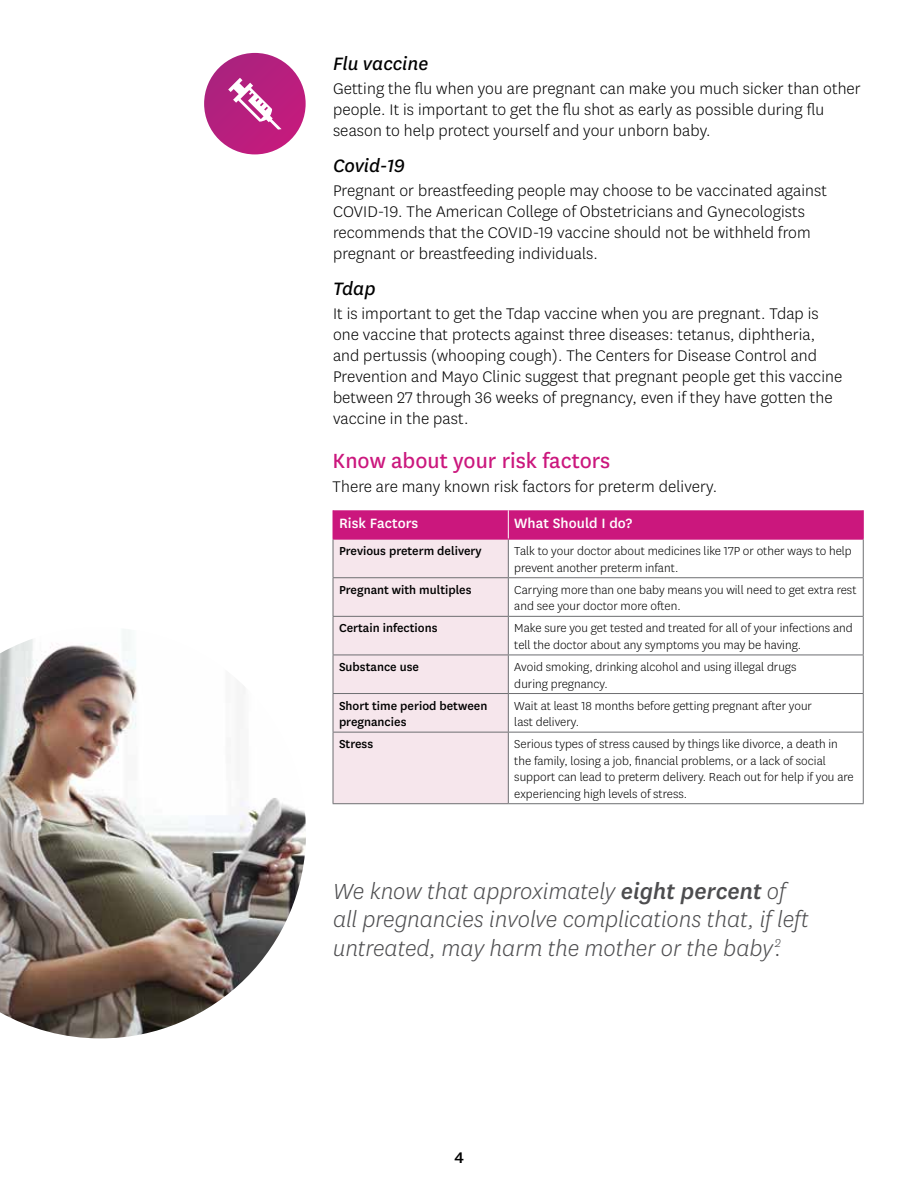
<style>
.page{position:relative;width:918px;height:1188px;background:#fff}
.page>*{position:absolute;margin:0;border:0;box-sizing:border-box;transform-origin:0 0}
.t1{font:italic 300 25.5px/28.5px "Centene Sans";color:#4d4d4f}
.t2{font:24px "Centene Sans";color:#cb177d}
.t3{font:italic 21px "Centene Sans";color:#000}
.t4{font:300 18px/21px "Centene Sans";letter-spacing:.005em;color:#000}
.t5{font:500 18px "Centene Sans";color:#000}
.t6{font:500 15.75px "Centene Sans";letter-spacing:.005em;color:#fff}
.t7{font:300 13.5px/16.5px "Centene Sans";color:#000}
.t8{font:500 13.5px/16.5px "Centene Sans";color:#000}
.s1{font-weight:500}
</style>
<div class="page">
<div style="left:204px;top:53px;width:102px;height:101px;background:linear-gradient(to right,#ae207d,#c22281);border-radius:51px"></div>
<svg style="left:228px;top:78px;width:54px;height:52px"></svg>
<div style="left:334px;top:540px;width:174px;height:263px;background:#f6e6ec"></div>
<hr style="left:333px;top:539px;width:175px;height:1px;background:#cb177d">
<hr style="left:508px;top:539px;width:356px;height:1px;background:#cb177d">
<hr style="left:333px;top:540px;width:1px;height:37px;background:#6d6e71">
<hr style="left:508px;top:540px;width:1px;height:37px;background:#6d6e71">
<hr style="left:333px;top:578px;width:1px;height:38px;background:#6d6e71">
<hr style="left:508px;top:578px;width:1px;height:38px;background:#6d6e71">
<hr style="left:333px;top:617px;width:1px;height:38px;background:#6d6e71">
<hr style="left:508px;top:617px;width:1px;height:38px;background:#6d6e71">
<hr style="left:333px;top:655px;width:1px;height:38px;background:#6d6e71">
<hr style="left:508px;top:655px;width:1px;height:38px;background:#6d6e71">
<hr style="left:333px;top:694px;width:1px;height:38px;background:#6d6e71">
<hr style="left:508px;top:694px;width:1px;height:38px;background:#6d6e71">
<hr style="left:333px;top:733px;width:1px;height:70px;background:#6d6e71">
<hr style="left:508px;top:733px;width:1px;height:70px;background:#6d6e71">
<hr style="left:863px;top:540px;width:1px;height:37px;background:#6d6e71">
<hr style="left:863px;top:578px;width:1px;height:38px;background:#6d6e71">
<hr style="left:863px;top:617px;width:1px;height:38px;background:#6d6e71">
<hr style="left:863px;top:655px;width:1px;height:38px;background:#6d6e71">
<hr style="left:863px;top:694px;width:1px;height:38px;background:#6d6e71">
<hr style="left:863px;top:733px;width:1px;height:70px;background:#6d6e71">
<hr style="left:333px;top:577px;width:175px;height:1px;background:#6d6e71">
<hr style="left:508px;top:577px;width:356px;height:1px;background:#6d6e71">
<hr style="left:333px;top:616px;width:175px;height:1px;background:#6d6e71">
<hr style="left:508px;top:616px;width:356px;height:1px;background:#6d6e71">
<hr style="left:333px;top:655px;width:175px;height:1px;background:#6d6e71">
<hr style="left:508px;top:655px;width:356px;height:1px;background:#6d6e71">
<hr style="left:333px;top:693px;width:175px;height:1px;background:#6d6e71">
<hr style="left:508px;top:693px;width:356px;height:1px;background:#6d6e71">
<hr style="left:333px;top:732px;width:175px;height:1px;background:#6d6e71">
<hr style="left:508px;top:732px;width:356px;height:1px;background:#6d6e71">
<hr style="left:333px;top:803px;width:175px;height:1px;background:#6d6e71">
<hr style="left:508px;top:803px;width:356px;height:1px;background:#6d6e71">
<div style="left:333px;top:510px;width:531px;height:29px;background:#cb177d"></div>
<img style="left:0;top:629px;width:306px;height:409px">
<h4 class="t3" style="left:333px;top:50px;width:97px">Flu vaccine</h4>
<p class="t4" style="left:333px;top:77px;width:529px">Getting the flu when you are pregnant can make you much sicker than other people. It is important to get the flu shot as early as possible during flu season to help protect yourself and your unborn baby.</p>
<h4 class="t3" style="left:333px;top:152px;width:74px">Covid-19</h4>
<p class="t4" style="left:333px;top:179px;width:496px">Pregnant or breastfeeding people may choose to be vaccinated against COVID-19. The American College of Obstetricians and Gynecologists recommends that the COVID-19 vaccine should not be withheld from pregnant or breastfeeding individuals.</p>
<h4 class="t3" style="left:333px;top:275px;width:44px">Tdap</h4>
<p class="t4" style="left:333px;top:302px;width:511px">It is important to get the Tdap vaccine when you are pregnant. Tdap is one vaccine that protects against three diseases: tetanus, diphtheria, and pertussis (whooping cough). The Centers for Disease Control and Prevention and Mayo Clinic suggest that pregnant people get this vaccine between 27 through 36 weeks of pregnancy, even if they have gotten the vaccine in the past.</p>
<h3 class="t2" style="left:333px;top:445px;width:279px">Know about your risk factors</h3>
<p class="t4" style="left:333px;top:476px;width:386px">There are many known risk factors for preterm delivery.</p>
<p class="t6" style="left:339px;top:513px;width:81px">Risk Factors</p>
<p class="t6" style="left:514px;top:513px;width:119px">What Should I do?</p>
<p class="t8" style="left:339px;top:542px;width:144px">Previous preterm delivery</p>
<p class="t7" style="left:514px;top:542px;width:339px">Talk to your doctor about medicines like 17P or other ways to help prevent another preterm infant.</p>
<p class="t8" style="left:339px;top:581px;width:134px">Pregnant with multiples</p>
<p class="t7" style="left:514px;top:581px;width:344px">Carrying more than one baby means you will need to get extra rest and see your doctor more often.</p>
<p class="t8" style="left:339px;top:619px;width:100px">Certain infections</p>
<p class="t7" style="left:514px;top:620px;width:340px">Make sure you get tested and treated for all of your infections and tell the doctor about any symptoms you may be having.</p>
<p class="t8" style="left:339px;top:658px;width:81px">Substance use</p>
<p class="t7" style="left:514px;top:658px;width:284px">Avoid smoking, drinking alcohol and using illegal drugs during pregnancy.</p>
<p class="t8" style="left:339px;top:696px;width:150px">Short time period between pregnancies</p>
<p class="t7" style="left:514px;top:697px;width:299px">Wait at least 18 months before getting pregnant after your last delivery.</p>
<p class="t8" style="left:339px;top:735px;width:36px">Stress</p>
<p class="t7" style="left:514px;top:735px;width:341px">Serious types of stress caused by things like divorce, a death in the family, losing a job, financial problems, or a lack of social support can lead to preterm delivery. Reach out for help if you are experiencing high levels of stress.</p>
<p class="t1" style="left:333px;top:876px;width:477px">We know that approximately <span class="s1">eight percent</span> of all pregnancies involve complications that, if left untreated, may harm the mother or the baby.<sup>2</sup></p>
<p class="t5" style="left:455px;top:1145px;width:11px">4</p>
</div>
